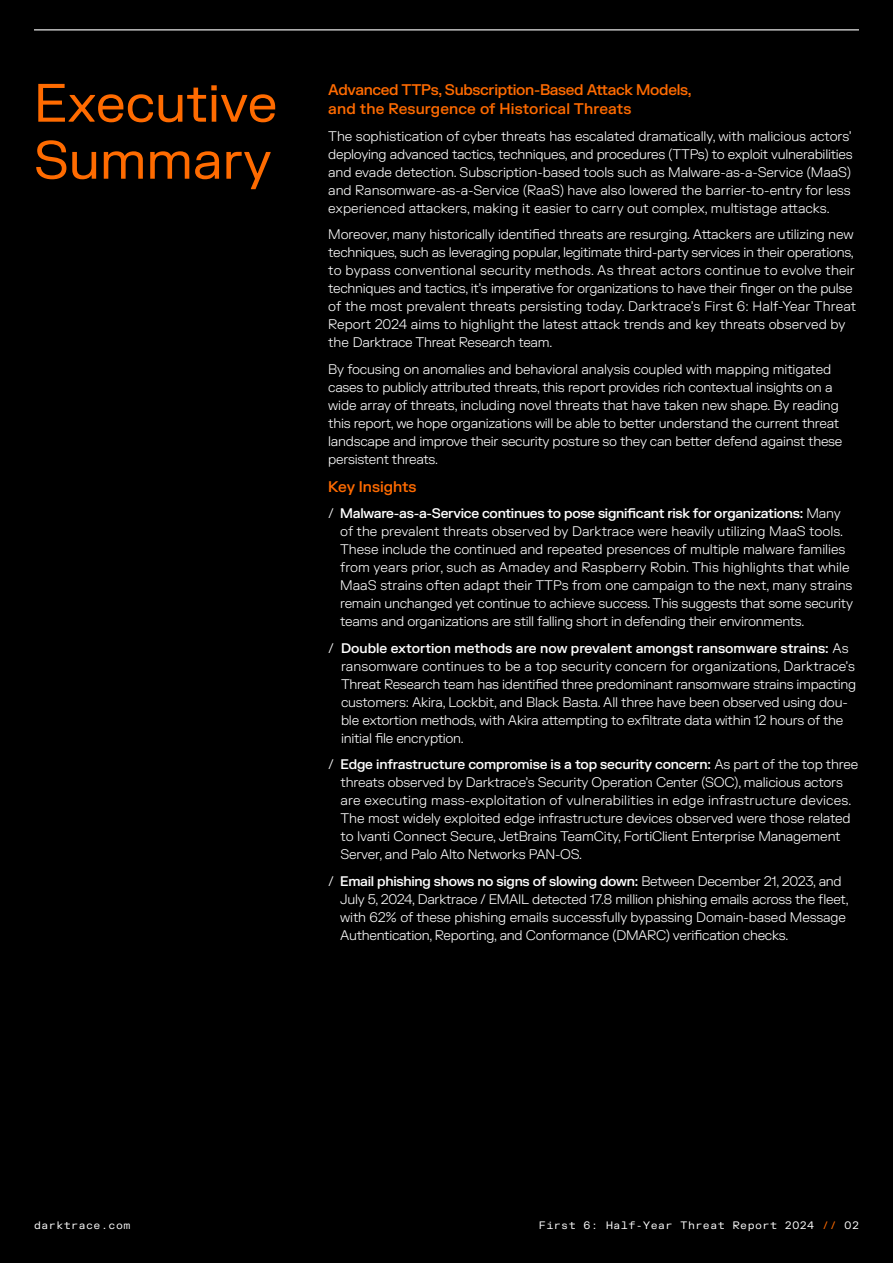
<style>
.page{position:relative;width:893px;height:1263px;background:#000}
.page>*{position:absolute;margin:0;border:0;box-sizing:border-box;transform-origin:0 0}
.Eng_Heading_lvl_1{font:52.5px/57px "FK Grotesk";color:#ff6b00}
.Eng_Body_Heading_lvl_3{font:500 15px/19.5px "FK Grotesk";letter-spacing:-.015em;color:#ff6b00}
.Eng_Body{font:300 13.5px/18px "FK Grotesk";letter-spacing:-.015em;color:#fff}
.t1{font:10.5px "FK Grotesk Mono";letter-spacing:.05em;color:#fff}
.s1{font-weight:500}
.s2{color:#ff6b00}
</style>
<div class="page">
<hr style="left:0;top:0;width:1px;height:1263px;background:#ff6b00">
<hr style="left:34px;top:29px;width:825px;height:1px;background:#fff">
<p class="Eng_Heading_lvl_1" style="left:34px;top:72px;width:245px">Executive<br>Summary</p>
<p class="Eng_Body_Heading_lvl_3" style="left:328px;top:79px;width:365px">Advanced TTPs, Subscription-Based Attack Models, and the Resurgence of Historical Threats</p>
<p class="Eng_Body" style="left:328px;top:126px;width:526px">The sophistication of cyber threats has escalated dramatically, with malicious actors’ deploying advanced tactics, techniques, and procedures (TTPs) to exploit vulnerabilities and evade detection. Subscription-based tools such as Malware-as-a-Service (MaaS) and Ransomware-as-a-Service (RaaS) have also lowered the barrier-to-entry for less experienced attackers, making it easier to carry out complex, multistage attacks.</p>
<p class="Eng_Body" style="left:328px;top:225px;width:530px">Moreover, many historically identified threats are resurging. Attackers are utilizing new techniques, such as leveraging popular, legitimate third-party services in their operations, to bypass conventional security methods. As threat actors continue to evolve their techniques and tactics, it’s imperative for organizations to have their finger on the pulse of the most prevalent threats persisting today. Darktrace’s First 6: Half-Year Threat Report 2024 aims to highlight the latest attack trends and key threats observed by the Darktrace Threat Research team.</p>
<p class="Eng_Body" style="left:328px;top:359px;width:516px">By focusing on anomalies and behavioral analysis coupled with mapping mitigated cases to publicly attributed threats, this report provides rich contextual insights on a wide array of threats, including novel threats that have taken new shape. By reading this report, we hope organizations will be able to better understand the current threat landscape and improve their security posture so they can better defend against these persistent threats.</p>
<p class="Eng_Body_Heading_lvl_3" style="left:328px;top:476px;width:90px">Key Insights</p>
<p class="Eng_Body" style="left:340px;top:504px;width:514px;text-indent:-12px">/ <span class="s1">Malware-as-a-Service continues to pose significant risk for organizations:</span> Many of the prevalent threats observed by Darktrace were heavily utilizing MaaS tools.<br>These include the continued and repeated presences of multiple malware families from years prior, such as Amadey and Raspberry Robin. This highlights that while MaaS strains often adapt their TTPs from one campaign to the next, many strains remain unchanged yet continue to achieve success. This suggests that some security teams and organizations are still falling short in defending their environments.</p>
<p class="Eng_Body" style="left:341px;top:638px;width:517px;text-indent:-13px">/ <span class="s1">Double extortion methods are now prevalent amongst ransomware strains:</span> As ransomware continues to be a top security concern for organizations, Darktrace’s Threat Research team has identified three predominant ransomware strains impacting customers: Akira, Lockbit, and Black Basta. All three have been observed using dou&shy;ble extortion methods, with Akira attempting to exfiltrate data within 12 hours of the initial file encryption.</p>
<p class="Eng_Body" style="left:341px;top:755px;width:519px;text-indent:-12px">/ <span class="s1">Edge infrastructure compromise is a top security concern:</span> As part of the top three threats observed by Darktrace’s Security Operation Center (SOC), malicious actors are executing mass-exploitation of vulnerabilities in edge infrastructure devices.<br>The most widely exploited edge infrastructure devices observed were those related to Ivanti Connect Secure, JetBrains TeamCity, FortiClient Enterprise Management Server, and Palo Alto Networks PAN-OS.</p>
<p class="Eng_Body" style="left:340px;top:871px;width:510px;text-indent:-12px">/ <span class="s1">Email phishing shows no signs of slowing down:</span> Between December 21, 2023, and July 5, 2024, Darktrace / EMAIL detected 17.8 million phishing emails across the fleet, with 62% of these phishing emails successfully bypassing Domain-based Message Authentication, Reporting, and Conformance (DMARC) verification checks.</p>
<p class="t1" style="left:34px;top:1217px;width:98px">darktrace.com</p>
<p class="t1" style="left:539px;top:1217px;width:322px">First 6: Half-Year Threat Report 2024 <span class="s2">//</span> 02</p>
</div>
